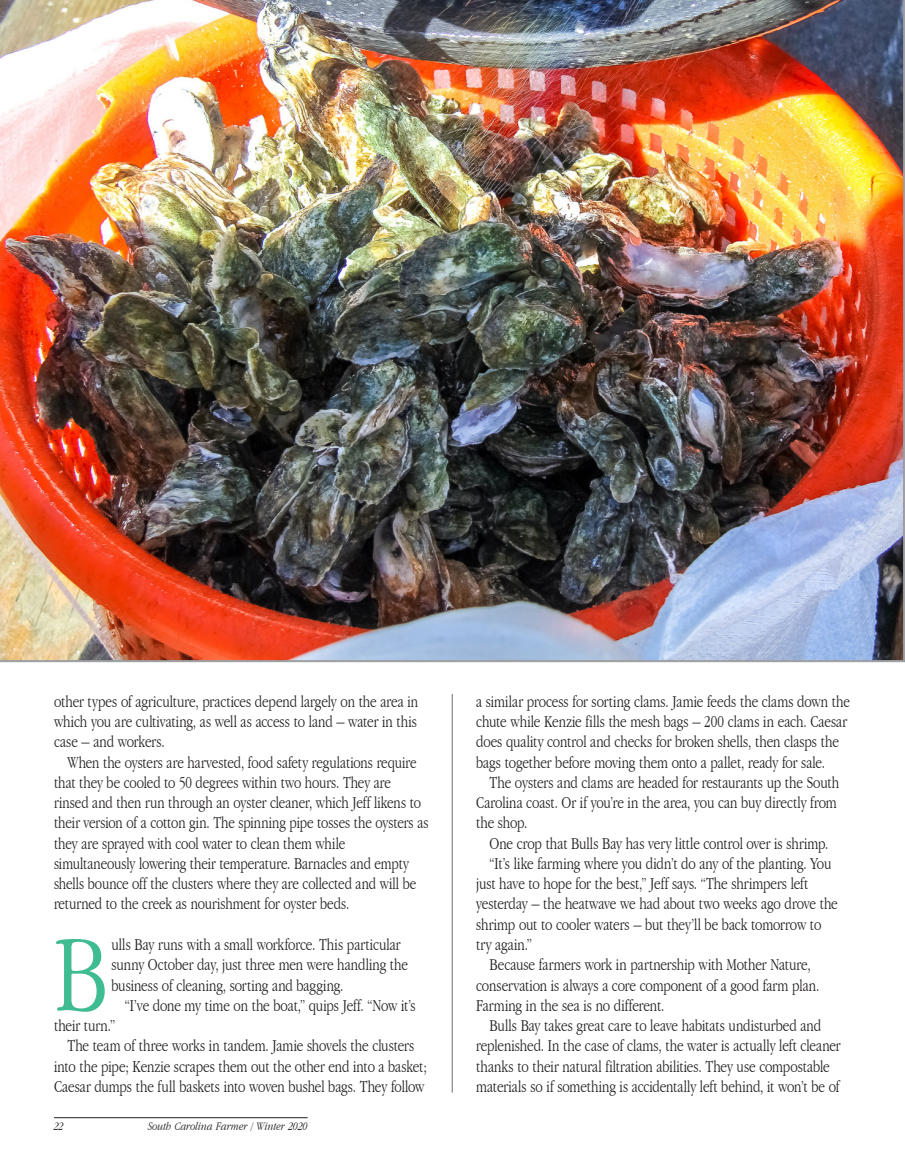
<style>
.page{position:relative;width:905px;height:1175px;background:#fff}
.page>*{position:absolute;margin:0;border:0;box-sizing:border-box;transform-origin:0 0}
.t1{font:300 113.7px "Apple Garamond BT";color:#3fbc92;scale:.95 1}
.t2{font:300 17.25px/20.2px "Apple Garamond BT";letter-spacing:-.005em;color:#231f20;scale:.95 1}
.t3{font:300 17.25px/20.2px "Apple Garamond BT";letter-spacing:-.005em;color:#231f20;scale:.94 1}
.t4{font:italic 300 12px "Apple Garamond BT";color:#231f20}
</style>
<div class="page">
<img style="left:0;top:0;width:903px;height:661px">
<hr style="left:452px;top:694px;width:1px;height:398px;background:#939598">
<hr style="left:54px;top:1117px;width:254px;height:1px;background:#231f20">
<p class="t2" style="left:54px;top:691px;width:385px;text-align:justify">other types of agriculture, practices depend largely on the area in which you are cultivating, as well as access to land – water in this case – and workers.</p>
<p class="t3" style="left:54px;top:751px;width:400px;text-indent:14px">When the oysters are harvested, food safety regulations require that they be cooled to 50 degrees within two hours. They are rinsed and then run through an oyster cleaner, which Jeff likens to their version of a cotton gin. The spinning pipe tosses the oysters as they are sprayed with cool water to clean them while simultaneously lowering their temperature. Barnacles and empty shells bounce off the clusters where they are collected and will be returned to the creek as nourishment for oyster beds.</p>
<h1 class="t1" style="left:54px;top:904px;width:57px">B</h1>
<p class="t2" style="left:111px;top:934px;width:314px">ulls Bay runs with a small workforce. This particular sunny October day, just three men were handling the business of cleaning, sorting and bagging.</p>
<p class="t2" style="left:125px;top:994px;width:308px">“I’ve done my time on the boat,” quips Jeff. “Now it’s</p>
<p class="t2" style="left:54px;top:1015px;width:66px">their turn.”</p>
<p class="t2" style="left:68px;top:1035px;width:366px">The team of three works in tandem. Jamie shovels the clusters</p>
<p class="t2" style="left:54px;top:1055px;width:394px">into the pipe; Kenzie scrapes them out the other end into a basket;</p>
<p class="t2" style="left:54px;top:1075px;width:391px">Caesar dumps the full baskets into woven bushel bags. They follow</p>
<p class="t4" style="left:54px;top:1118px;width:11px">22</p>
<p class="t4" style="left:148px;top:1118px;width:161px">South Carolina Farmer / Winter 2020</p>
<p class="t2" style="left:476px;top:691px;width:395px">a similar process for sorting clams. Jamie feeds the clams down the chute while Kenzie fills the mesh bags – 200 clams in each. Caesar does quality control and checks for broken shells, then clasps the bags together before moving them onto a pallet, ready for sale.</p>
<p class="t2" style="left:476px;top:772px;width:384px;text-indent:14px">The oysters and clams are headed for restaurants up the South<br>Carolina coast. Or if you’re in the area, you can buy directly from the shop.</p>
<p class="t2" style="left:489px;top:832px;width:358px">One crop that Bulls Bay has very little control over is shrimp.</p>
<p class="t2" style="left:489px;top:853px;width:361px">“It’s like farming where you didn’t do any of the planting. You</p>
<p class="t2" style="left:476px;top:873px;width:351px">just have to hope for the best,” Jeff says. “The shrimpers left</p>
<p class="t2" style="left:476px;top:893px;width:382px">yesterday – the heatwave we had about two weeks ago drove the</p>
<p class="t2" style="left:476px;top:913px;width:365px">shrimp out to cooler waters – but they’ll be back tomorrow to</p>
<p class="t2" style="left:476px;top:934px;width:60px">try again.”</p>
<p class="t2" style="left:489px;top:954px;width:339px">Because farmers work in partnership with Mother Nature,</p>
<p class="t2" style="left:476px;top:974px;width:363px">conservation is always a core component of a good farm plan.</p>
<p class="t2" style="left:476px;top:994px;width:200px">Farming in the sea is no different.</p>
<p class="t2" style="left:489px;top:1015px;width:350px">Bulls Bay takes great care to leave habitats undisturbed and</p>
<p class="t2" style="left:476px;top:1035px;width:385px">replenished. In the case of clams, the water is actually left cleaner</p>
<p class="t2" style="left:476px;top:1055px;width:373px">thanks to their natural filtration abilities. They use compostable</p>
<p class="t2" style="left:476px;top:1075px;width:384px">materials so if something is accidentally left behind, it won’t be of</p>
</div>
